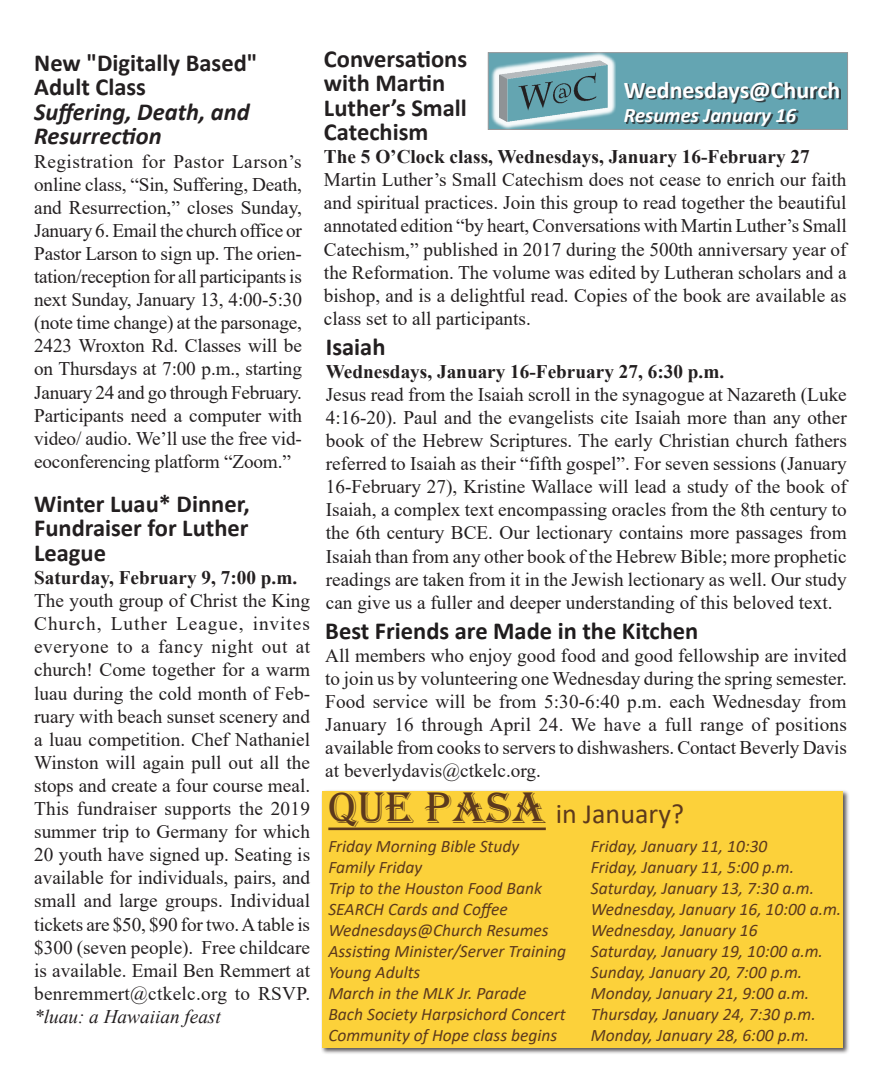
<style>
.page{position:relative;width:882px;height:1071px;background:#fff}
.page>*{position:absolute;margin:0;border:0;box-sizing:border-box;transform-origin:0 0}
.t1{font:28px "Calibri";color:#5c391d}
.t2{font:700 24.5px/24.5px "Calibri";color:#231f20}
.t3{font:italic 700 24.5px/24.5px "Calibri";color:#231f20}
.t4{font:700 24.5px "Calibri";color:#1f1c1d}
.t5{font:700 23.97px "Calibri";color:#fff}
.t6{font:italic 700 20.65px "Calibri";color:#fff}
.t7{font:19.25px/23.1px "Times New Roman";color:#231f20;text-align:justify}
.t8{font:700 19.25px "Times New Roman";color:#231f20}
.t9{font:italic 19.25px "Times New Roman";color:#231f20}
.t10{font:italic 17.5px "Calibri";color:#5c391d}
.s1{font-family:"Algerian";font-size:45.5px}
</style>
<div class="page">
<div style="left:321px;top:790px;width:528px;height:265px;background:#231f20;opacity:.75"></div>
<div style="left:322px;top:791px;width:520px;height:257px;background:#fcd13a"></div>
<hr style="left:328px;top:828px;width:218px;height:2px;background:#5c391d">
<div style="left:488px;top:52px;width:360px;height:78px;background:#64a5b2;border:1px solid #939598"></div>
<div style="left:490px;top:52px;width:126px;height:78px;background:#fff;opacity:.95"></div>
<img style="left:500px;top:61px;width:107px;height:61px">
<div style="left:626px;top:83px;width:215px;height:44px;background:#231f20;opacity:.75"></div>
<p class="t2" style="left:34px;top:50px;width:225px">New "Digitally Based"<br>Adult Class</p>
<p class="t3" style="left:34px;top:99px;width:217px">Suffering, Death, and<br>Resurrection</p>
<p class="t7" style="left:34px;top:149px;width:269px">Registration for Pastor Larson’s online class, “Sin, Suffering, Death, and Resurrection,” closes Sunday, January 6. Email the church office or Pastor Larson to sign up. The orien&shy;tation/reception for all participants is next Sunday, January 13, 4:00-5:30 (note time change) at the parsonage, 2423 Wroxton Rd. Classes will be on Thursdays at 7:00 p.m., starting January 24 and go through February.<br>Participants need a computer with video/ audio. We’ll use the free vid&shy;eoconferencing platform “Zoom.”</p>
<p class="t2" style="left:34px;top:491px;width:217px;text-align:justify">Winter Luau* Dinner, Fundraiser for Luther League</p>
<p class="t8" style="left:34px;top:564px;width:265px">Saturday, February 9, 7:00 p.m.</p>
<p class="t7" style="left:34px;top:589px;width:278px">The youth group of Christ the King Church, Luther League, invites everyone to a fancy night out at church! Come together for a warm luau during the cold month of Feb&shy;ruary with beach sunset scenery and a luau competition. Chef Nathaniel Winston will again pull out all the stops and create a four course meal.<br>This fundraiser supports the 2019 summer trip to Germany for which 20 youth have signed up. Seating is available for individuals, pairs, and small and large groups. Individual tickets are $50, $90 for two. A table is $300 (seven people). Free childcare is available. Email Ben Remmert at benremmert@ctkelc.org to RSVP.</p>
<p class="t9" style="left:34px;top:1003px;width:188px">*luau: a Hawaiian feast</p>
<p class="t2" style="left:324px;top:46px;width:145px">Conversations with Martin<br>Luther’s Small<br>Catechism</p>
<p class="t8" style="left:324px;top:143px;width:487px">The 5 O’Clock class, Wednesdays, January 16-February 27</p>
<p class="t7" style="left:324px;top:168px;width:524px">Martin Luther’s Small Catechism does not cease to enrich our faith and spiritual practices. Join this group to read together the beautiful annotated edition “by heart, Conversations with Martin Luther’s Small Catechism,” published in 2017 during the 500th anniversary year of the Reformation. The volume was edited by Lutheran scholars and a bishop, and is a delightful read. Copies of the book are available as class set to all participants.</p>
<p class="t5" style="left:624px;top:73px;width:218px">Wednesdays@Church</p>
<p class="t6" style="left:624px;top:100px;width:174px">Resumes January 16</p>
<p class="t2" style="left:326px;top:334px;width:61px">Isaiah</p>
<p class="t8" style="left:326px;top:357px;width:400px">Wednesdays, January 16-February 27, 6:30 p.m.</p>
<p class="t7" style="left:326px;top:382px;width:523px">Jesus read from the Isaiah scroll in the synagogue at Nazareth (Luke 4:16-20). Paul and the evangelists cite Isaiah more than any other book of the Hebrew Scriptures. The early Christian church fathers referred to Isaiah as their “fifth gospel”. For seven sessions (January 16-February 27), Kristine Wallace will lead a study of the book of Isaiah, a complex text encompassing oracles from the 8th century to the 6th century BCE. Our lectionary contains more passages from Isaiah than from any other book of the Hebrew Bible; more prophetic readings are taken from it in the Jewish lectionary as well. Our study can give us a fuller and deeper understanding of this beloved text.</p>
<p class="t4" style="left:325px;top:613px;width:375px">Best Friends are Made in the Kitchen</p>
<p class="t7" style="left:325px;top:643px;width:523px">All members who enjoy good food and good fellowship are invited to join us by volunteering one Wednesday during the spring semester.<br>Food service will be from 5:30-6:40 p.m. each Wednesday from January 16 through April 24. We have a full range of positions available from cooks to servers to dishwashers. Contact Beverly Davis at beverlydavis@ctkelc.org.</p>
<h1 class="t1" style="left:328px;top:795px;width:357px"><span class="s1">QUE PASA</span> in January?</h1>
<p class="t10" style="left:328px;top:834px;width:192px">Friday Morning Bible Study</p>
<p class="t10" style="left:591px;top:834px;width:178px">Friday, January 11, 10:30</p>
<p class="t10" style="left:328px;top:855px;width:96px">Family Friday</p>
<p class="t10" style="left:591px;top:855px;width:205px">Friday, January 11, 5:00 p.m.</p>
<p class="t10" style="left:328px;top:876px;width:215px">Trip to the Houston Food Bank</p>
<p class="t10" style="left:591px;top:876px;width:225px">Saturday, January 13, 7:30 a.m.</p>
<p class="t10" style="left:328px;top:897px;width:181px">SEARCH Cards and Coffee</p>
<p class="t10" style="left:591px;top:897px;width:252px">Wednesday, January 16, 10:00 a.m.</p>
<p class="t10" style="left:328px;top:918px;width:222px">Wednesdays@Church Resumes</p>
<p class="t10" style="left:591px;top:918px;width:168px">Wednesday, January 16</p>
<p class="t10" style="left:328px;top:939px;width:239px">Assisting Minister/Server Training</p>
<p class="t10" style="left:591px;top:939px;width:234px">Saturday, January 19, 10:00 a.m.</p>
<p class="t10" style="left:328px;top:960px;width:94px">Young Adults</p>
<p class="t10" style="left:591px;top:960px;width:213px">Sunday, January 20, 7:00 p.m.</p>
<p class="t10" style="left:328px;top:981px;width:200px">March in the MLK Jr. Parade</p>
<p class="t10" style="left:591px;top:981px;width:220px">Monday, January 21, 9:00 a.m.</p>
<p class="t10" style="left:328px;top:1002px;width:239px">Bach Society Harpsichord Concert</p>
<p class="t10" style="left:591px;top:1002px;width:226px">Thursday, January 24, 7:30 p.m.</p>
<p class="t10" style="left:328px;top:1023px;width:230px">Community of Hope class begins</p>
<p class="t10" style="left:591px;top:1023px;width:220px">Monday, January 28, 6:00 p.m.</p>
</div>
